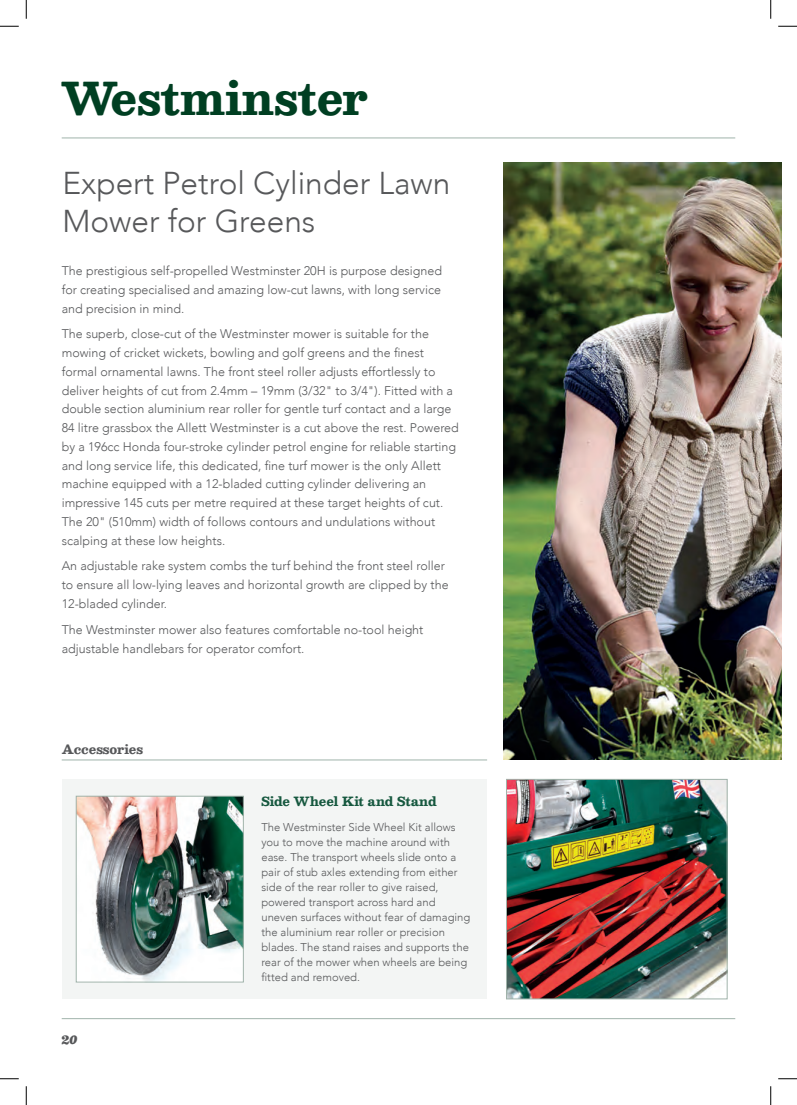
<style>
.page{position:relative;width:797px;height:1105px;background:#fff}
.page>*{position:absolute;margin:0;border:0;box-sizing:border-box;transform-origin:0 0}
.t1{font:italic 700 44.38px "Besley";color:#003f22}
.t2{font:300 31.62px/37.9px "Avenir";color:#57585a}
.t3{font:italic 700 15px "Besley";color:#57585a}
.t4{font:300 12.5px/18.8px "Avenir";color:#57585a}
.t5{font:italic 700 12.5px "Besley";letter-spacing:-.01em;color:#16583f}
.t6{font:italic 700 12.5px "Besley";letter-spacing:-.005em;color:#57585a}
.t7{font:300 11.25px/15px "Avenir";color:#57585a}
.s1{font-style:inherit}
</style>
<div class="page">
<hr style="left:62px;top:1018px;width:673px;height:1px;background:#a0b3aa">
<div style="left:62px;top:779px;width:425px;height:219px;background:#f3f5f4"></div>
<img style="left:508px;top:781px;width:217px;height:216px">
<div style="left:506px;top:779px;width:221px;height:220px;border:1px solid #a0b3aa"></div>
<img style="left:78px;top:798px;width:164px;height:182px">
<div style="left:76px;top:796px;width:168px;height:186px;border:1px solid #a0b3aa"></div>
<hr style="left:62px;top:138px;width:673px;height:1px;background:#a0b3aa">
<hr style="left:62px;top:760px;width:425px;height:1px;background:#a0b3aa">
<img style="left:503px;top:162px;width:278px;height:598px">
<svg style="left:0;top:25px;width:19px;height:2px"></svg>
<svg style="left:778px;top:25px;width:19px;height:2px"></svg>
<svg style="left:0;top:1078px;width:19px;height:1px"></svg>
<svg style="left:778px;top:1078px;width:19px;height:1px"></svg>
<svg style="left:25px;top:0;width:2px;height:19px"></svg>
<svg style="left:25px;top:1086px;width:2px;height:19px"></svg>
<svg style="left:770px;top:0;width:1px;height:19px"></svg>
<svg style="left:770px;top:1086px;width:1px;height:19px"></svg>
<h1 class="t1" style="left:62px;top:74px;width:307px">Westminster</h1>
<h2 class="t2" style="left:62px;top:164px;width:389px">Expert Petrol Cylinder Lawn<br>Mower for Greens</h2>
<p class="t4" style="left:62px;top:261px;width:382px;text-align:justify">The prestigious self-propelled Westminster 20H is purpose designed for creating specialised and amazing low-cut lawns, with long service and precision in mind.</p>
<p class="t4" style="left:62px;top:325px;width:398px">The superb, close-cut of the Westminster mower is suitable for the mowing of cricket wickets, bowling and golf greens and the finest formal ornamental lawns. The front steel roller adjusts effortlessly to deliver heights of cut from 2.4mm – 19mm (3/32" to 3/4"). Fitted with a double section aluminium rear roller for gentle turf contact and a large 84 litre grassbox the Allett Westminster is a cut above the rest. Powered by a 196cc Honda four-stroke cylinder petrol engine for reliable starting and long service life, this dedicated, fine turf mower is the only Allett machine equipped with a 12-bladed cutting cylinder delivering an impressive 145 cuts per metre required at these target heights of cut.<br>The 20" (510mm) width of follows contours and undulations without scalping at these low heights.</p>
<p class="t4" style="left:62px;top:557px;width:388px">An adjustable rake system combs the turf behind the front steel roller to ensure all low-lying leaves and horizontal growth are clipped by the<br>12-bladed cylinder.</p>
<p class="t4" style="left:62px;top:620px;width:363px">The Westminster mower also features comfortable no-tool height adjustable handlebars for operator comfort.</p>
<p class="t6" style="left:62px;top:742px;width:83px">Accessories</p>
<p class="t3" style="left:61px;top:1030px;width:17px">2<span class="s1">0</span></p>
<p class="t5" style="left:261px;top:794px;width:177px">Side Wheel Kit and Stand</p>
<p class="t7" style="left:261px;top:819px;width:210px">The Westminster Side Wheel Kit allows you to move the machine around with ease. The transport wheels slide onto a pair of stub axles extending from either side of the rear roller to give raised, powered transport across hard and uneven surfaces without fear of damaging the aluminium rear roller or precision blades. The stand raises and supports the rear of the mower when wheels are being fitted and removed.</p>
</div>
